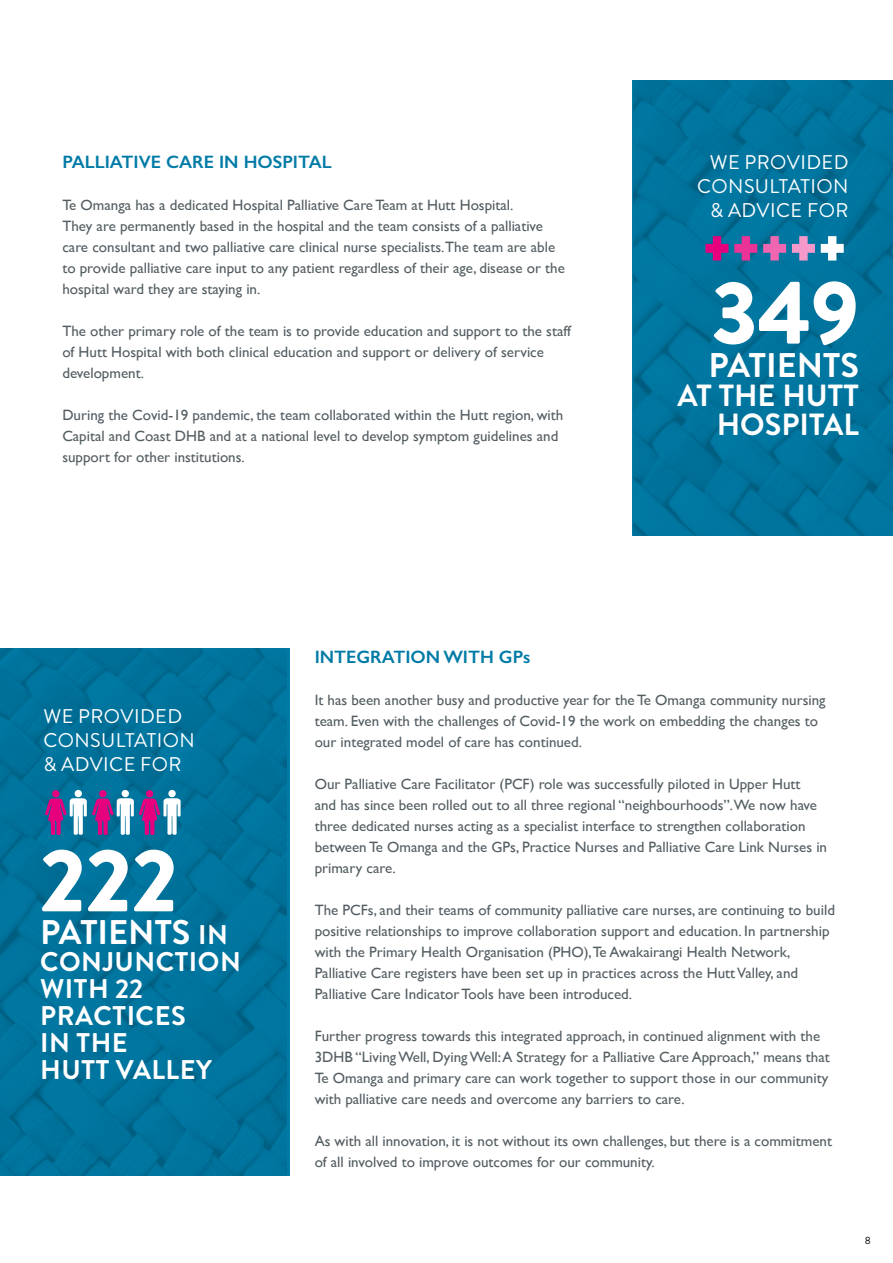
<style>
.page{position:relative;width:893px;height:1263px;background:#fff}
.page>*{position:absolute;margin:0;border:0;box-sizing:border-box;transform-origin:0 0}
.t1{font:900 89.4px "Brandon Grotesque";color:#fff}
.t2{font:700 34.2px "Brandon Grotesque";color:#fff}
.t3{font:700 30.6px/28.5px "Brandon Grotesque";color:#fff;text-align:right}
.t4{font:700 27px/27px "Brandon Grotesque";letter-spacing:.02em;color:#fff}
.t5{font:19.8px/23.7px "Brandon Grotesque";letter-spacing:.02em;color:#fff;text-align:right}
.t6{font:600 18px "Gill Sans";color:#007ba6}
.t7{font:15px/21px "Gill Sans";color:#535d62}
.t8{font:10.5px "Brandon Grotesque";color:#000}
.s1{font-size:27px}
</style>
<div class="page">
<img style="left:634px;top:81px;width:259px;height:455px">
<img style="left:0;top:648px;width:286px;height:528px">
<svg style="left:45px;top:790px;width:136px;height:45px"></svg>
<svg style="left:734px;top:236px;width:23px;height:25px"></svg>
<svg style="left:821px;top:236px;width:23px;height:25px"></svg>
<svg style="left:705px;top:236px;width:23px;height:25px"></svg>
<svg style="left:792px;top:236px;width:23px;height:25px"></svg>
<svg style="left:763px;top:236px;width:23px;height:25px"></svg>
<p class="t6" style="left:62px;top:151px;width:271px">PALLIATIVE CARE IN HOSPITAL</p>
<p class="t7" style="left:62px;top:195px;width:504px">Te Omanga has a dedicated Hospital Palliative Care Team at Hutt Hospital.<br>They are permanently based in the hospital and the team consists of a palliative care consultant and two palliative care clinical nurse specialists.The team are able to provide palliative care input to any patient regardless of their age, disease or the hospital ward they are staying in.</p>
<p class="t7" style="left:62px;top:321px;width:510px">The other primary role of the team is to provide education and support to the staff of Hutt Hospital with both clinical education and support or delivery of service development.</p>
<p class="t7" style="left:62px;top:405px;width:502px">During the Covid-19 pandemic, the team collaborated within the Hutt region, with<br>Capital and Coast DHB and at a national level to develop symptom guidelines and support for other institutions.</p>
<h3 class="t5" style="left:697px;top:151px;width:153px">WE PROVIDED<br>CONSULTATION &amp; ADVICE FOR</h3>
<h1 class="t1" style="left:711px;top:249px;width:149px">349</h1>
<h2 class="t2" style="left:709px;top:342px;width:152px">PATIENTS</h2>
<h3 class="t3" style="left:677px;top:382px;width:183px">AT THE HUTT<br>HOSPITAL</h3>
<h3 class="t5" style="left:43px;top:705px;width:153px;text-align:left">WE PROVIDED<br>CONSULTATION &amp; ADVICE FOR</h3>
<h1 class="t1" style="left:40px;top:817px;width:139px">222</h1>
<h2 class="t2" style="left:40px;top:909px;width:189px">PATIENTS <span class="s1">IN</span></h2>
<h3 class="t4" style="left:40px;top:949px;width:202px">CONJUNCTION<br>WITH 22<br>PRACTICES<br>IN THE<br>HUTT VALLEY</h3>
<p class="t6" style="left:315px;top:646px;width:217px">INTEGRATION WITH GPs</p>
<p class="t7" style="left:315px;top:689px;width:512px">It has been another busy and productive year for the Te Omanga community nursing team. Even with the challenges of Covid-19 the work on embedding the changes to our integrated model of care has continued.</p>
<p class="t7" style="left:315px;top:773px;width:514px">Our Palliative Care Facilitator (PCF) role was successfully piloted in Upper Hutt<br>and has since been rolled out to all three regional “neighbourhoods”.We now have three dedicated nurses acting as a specialist interface to strengthen collaboration between Te Omanga and the GPs, Practice Nurses and Palliative Care Link Nurses in primary care.</p>
<p class="t7" style="left:315px;top:899px;width:522px">The PCFs, and their teams of community palliative care nurses, are continuing to build positive relationships to improve collaboration support and education. In partnership with the Primary Health Organisation (PHO),Te Awakairangi Health Network, Palliative Care registers have been set up in practices across the Hutt Valley, and Palliative Care Indicator Tools have been introduced.</p>
<p class="t7" style="left:315px;top:1025px;width:517px">Further progress towards this integrated approach, in continued alignment with the 3DHB “Living Well, Dying Well: A Strategy for a Palliative Care Approach,” means that Te Omanga and primary care can work together to support those in our community with palliative care needs and overcome any barriers to care.</p>
<p class="t7" style="left:315px;top:1130px;width:519px">As with all innovation, it is not without its own challenges, but there is a commitment of all involved to improve outcomes for our community.</p>
<p class="t8" style="left:865px;top:1233px;width:8px">8</p>
</div>
